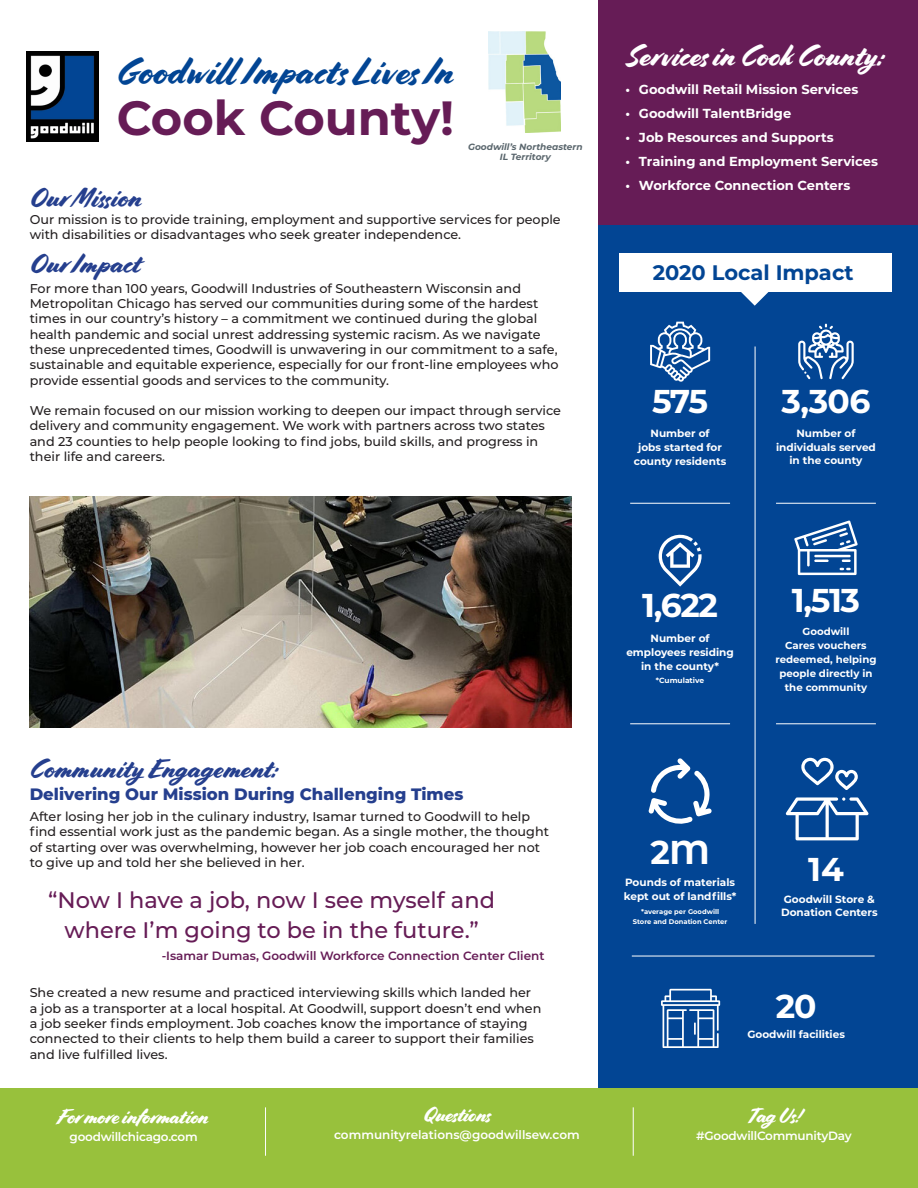
<style>
.page{position:relative;width:918px;height:1188px;background:#fff}
.page>*{position:absolute;margin:0;border:0;box-sizing:border-box;transform-origin:0 0}
.t1{font:700 48px "Montserrat";color:#661c56}
.t2{font:37.5px "Cortado";color:#024594}
.t3{font:700 33px "Montserrat Alternates";letter-spacing:-.04em;color:#fff}
.t4{font:30px "Cortado";color:#fff}
.t5{font:27px "Cortado";color:#253f8e}
.t6{font:500 22.5px/30px "Montserrat";color:#661c56;text-align:center}
.t7{font:21px "Cortado";letter-spacing:-.02em;color:#fff}
.t8{font:700 21px "Montserrat";color:#024594}
.t9{font:800 16.5px "Montserrat";color:#253f8e}
.t10{font:700 13.05px "Montserrat";color:#fff}
.t11{font:500 12.75px/15.3px "Montserrat";color:#231f20}
.t12{font:600 12px "Montserrat";color:#661c56}
.t13{font:600 12px "Montserrat";letter-spacing:-.02em;color:#fff}
.t14{font:600 12px "Montserrat";color:#fff}
.t15{font:700 10.5px/13.8px "Montserrat";color:#fff;text-align:center}
.t16{font:700 10.2px/13.8px "Montserrat";color:#fff;text-align:center}
.t17{font:italic 700 9px/10.8px "Montserrat";color:#5a666d;text-align:center}
.t18{font:700 7.5px "Montserrat";color:#fff}
.t19{font:700 6.75px "Montserrat";color:#fff}
</style>
<div class="page">
<div style="left:598px;top:0;width:320px;height:234px;background:#661c56"></div>
<div style="left:598px;top:225px;width:320px;height:879px;background:#024594"></div>
<div style="left:0;top:1088px;width:918px;height:100px;background:#98c13c"></div>
<img style="left:27px;top:51px;width:72px;height:90px">
<div style="left:619px;top:254px;width:272px;height:38px;background:#fff"></div>
<svg style="left:741px;top:292px;width:28px;height:14px"></svg>
<img style="left:488px;top:31px;width:73px;height:102px">
<hr style="left:265px;top:1107px;width:1px;height:49px;background:#fff">
<hr style="left:633px;top:1107px;width:1px;height:49px;background:#fff">
<img style="left:30px;top:497px;width:541px;height:231px">
<svg style="left:661px;top:989px;width:59px;height:59px"></svg>
<svg style="left:650px;top:322px;width:60px;height:60px"></svg>
<svg style="left:798px;top:324px;width:56px;height:55px"></svg>
<svg style="left:794px;top:520px;width:64px;height:55px"></svg>
<svg style="left:648px;top:758px;width:64px;height:66px"></svg>
<svg style="left:801px;top:758px;width:57px;height:32px"></svg>
<svg style="left:786px;top:797px;width:83px;height:43px"></svg>
<svg style="left:659px;top:534px;width:43px;height:53px"></svg>
<hr style="left:755px;top:346px;width:1px;height:578px;background:#fff">
<hr style="left:630px;top:503px;width:100px;height:1px;background:#fff">
<hr style="left:630px;top:724px;width:100px;height:1px;background:#fff">
<hr style="left:776px;top:503px;width:100px;height:1px;background:#fff">
<hr style="left:776px;top:724px;width:100px;height:1px;background:#fff">
<hr style="left:632px;top:956px;width:243px;height:1px;background:#fff">
<p class="t2" style="left:117px;top:50px;width:338px">Goodwill Impacts Lives In</p>
<p class="t1" style="left:117px;top:83px;width:339px">Cook County!</p>
<p class="t5" style="left:30px;top:181px;width:113px">Our Mission</p>
<p class="t17" style="left:468px;top:141px;width:116px">Goodwill’s Northeastern<br>IL Territory</p>
<p class="t11" style="left:30px;top:211px;width:533px">Our mission is to provide training, employment and supportive services for people with disabilities or disadvantages who seek greater independence.</p>
<p class="t5" style="left:30px;top:248px;width:113px">Our Impact</p>
<p class="t11" style="left:30px;top:280px;width:530px">For more than 100 years, Goodwill Industries of Southeastern Wisconsin and Metropolitan Chicago has served our communities during some of the hardest times in our country’s history – a commitment we continued during the global health pandemic and social unrest addressing systemic racism. As we navigate these unprecedented times, Goodwill is unwavering in our commitment to a safe, sustainable and equitable experience, especially for our front-line employees who provide essential goods and services to the community.</p>
<p class="t11" style="left:30px;top:402px;width:533px">We remain focused on our mission working to deepen our impact through service delivery and community engagement. We work with partners across two states and 23 counties to help people looking to find jobs, build skills, and progress in their life and careers.</p>
<p class="t4" style="left:627px;top:38px;width:259px">Services in Cook County:</p>
<p class="t10" style="left:625px;top:80px;width:234px">• Goodwill Retail Mission Services</p>
<p class="t10" style="left:625px;top:104px;width:167px">• Goodwill TalentBridge</p>
<p class="t10" style="left:625px;top:128px;width:210px">• Job Resources and Supports</p>
<p class="t10" style="left:625px;top:152px;width:254px">• Training and Employment Services</p>
<p class="t10" style="left:625px;top:176px;width:226px">• Workforce Connection Centers</p>
<p class="t8" style="left:653px;top:258px;width:203px">2020 Local Impact</p>
<p class="t3" style="left:652px;top:377px;width:58px">575</p>
<p class="t15" style="left:634px;top:426px;width:94px">Number of<br>jobs started for county residents</p>
<p class="t3" style="left:782px;top:377px;width:90px">3,306</p>
<p class="t15" style="left:776px;top:426px;width:101px">Number of individuals served in the county</p>
<p class="t5" style="left:30px;top:753px;width:250px">Community Engagement:</p>
<p class="t9" style="left:30px;top:782px;width:435px">Delivering Our Mission During Challenging Times</p>
<p class="t11" style="left:30px;top:808px;width:521px">After losing her job in the culinary industry, Isamar turned to Goodwill to help find essential work just as the pandemic began. As a single mother, the thought of starting over was overwhelming, however her job coach encouraged her not to give up and told her she believed in her.</p>
<p class="t6" style="left:48px;top:884px;width:448px">“Now I have a job, now I see myself and where I’m going to be in the future.”</p>
<p class="t12" style="left:162px;top:947px;width:384px">-Isamar Dumas, Goodwill Workforce Connection Center Client</p>
<p class="t11" style="left:30px;top:985px;width:513px">She created a new resume and practiced interviewing skills which landed her a job as a transporter at a local hospital. At Goodwill, support doesn’t end when a job seeker finds employment. Job coaches know the importance of staying connected to their clients to help them build a career to support their families and live fulfilled lives.</p>
<p class="t7" style="left:58px;top:1104px;width:152px">For more information</p>
<p class="t13" style="left:70px;top:1128px;width:130px">goodwillchicago.com</p>
<p class="t7" style="left:423px;top:1102px;width:69px">Questions</p>
<p class="t14" style="left:334px;top:1126px;width:247px">communityrelations@goodwillsew.com</p>
<p class="t3" style="left:642px;top:582px;width:77px">1,622</p>
<p class="t15" style="left:626px;top:631px;width:109px">Number of employees residing in the county*</p>
<p class="t18" style="left:656px;top:675px;width:50px">*Cumulative</p>
<p class="t3" style="left:792px;top:577px;width:70px">1,513</p>
<p class="t16" style="left:803px;top:624px;width:48px">Goodwill</p>
<p class="t16" style="left:775px;top:638px;width:103px">Cares vouchers redeemed, helping people directly in the community</p>
<p class="t3" style="left:651px;top:829px;width:61px">2M</p>
<p class="t15" style="left:624px;top:875px;width:114px;text-align:left">Pounds of materials kept out of landfills*</p>
<p class="t19" style="left:641px;top:906px;width:80px">*average per Goodwill</p>
<p class="t19" style="left:633px;top:917px;width:96px">Store and Donation Center</p>
<p class="t3" style="left:808px;top:846px;width:37px">14</p>
<p class="t15" style="left:781px;top:891px;width:98px;text-align:left">Goodwill Store &amp;<br>Donation Centers</p>
<p class="t3" style="left:776px;top:982px;width:42px">20</p>
<p class="t15" style="left:747px;top:1027px;width:99px">Goodwill facilities</p>
<p class="t7" style="left:747px;top:1103px;width:56px">Tag Us!</p>
<p class="t13" style="left:696px;top:1127px;width:157px">#GoodwillCommunityDay</p>
</div>
